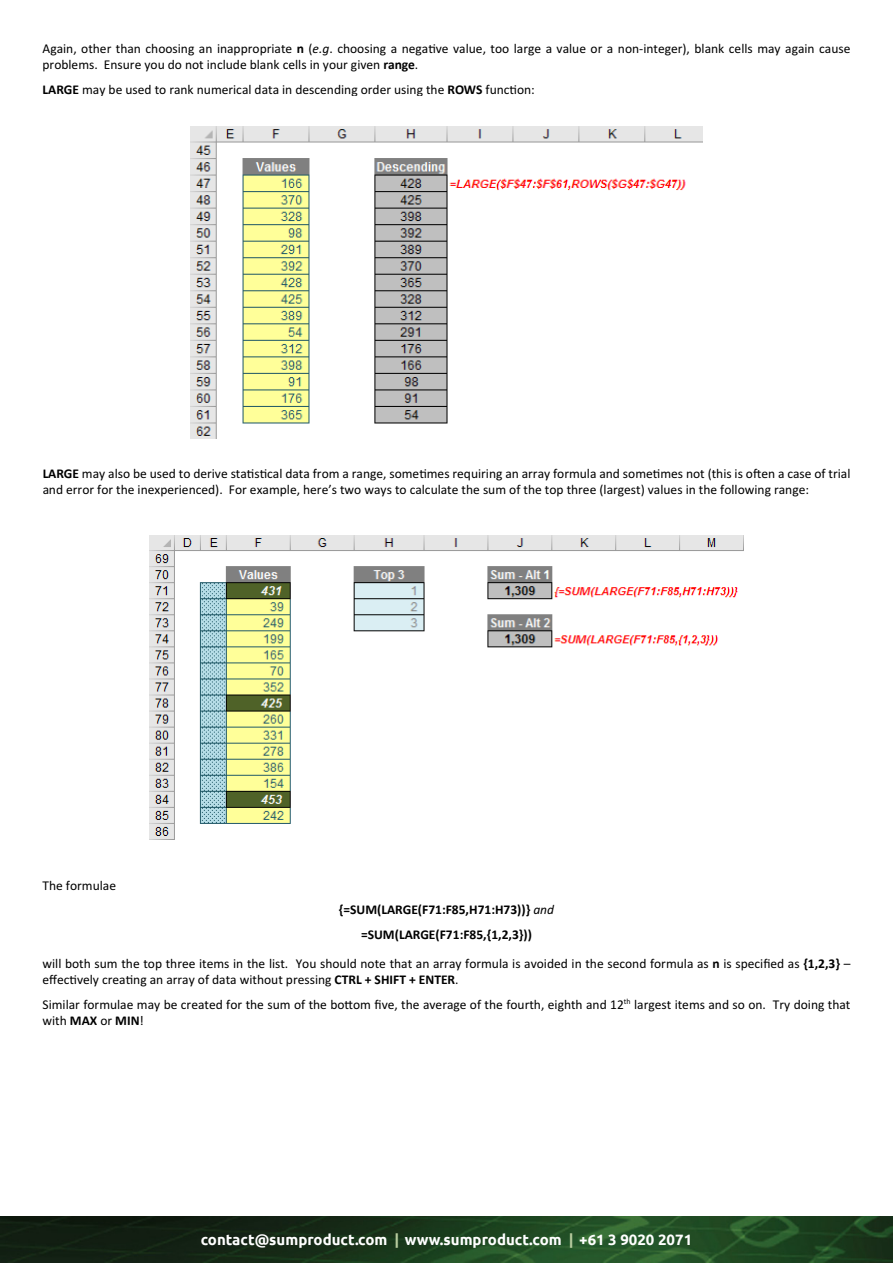
<style>
.page{position:relative;width:893px;height:1263px;background:#fff}
.page>*{position:absolute;margin:0;border:0;box-sizing:border-box;transform-origin:0 0}
.t1{font:700 15px "Ubuntu";color:#fff}
.t2{font:13.5px/16.2px "Calibri";color:#000}
.t3{font:700 13.5px/24.8px "Calibri";color:#000;text-align:center}
.s1{font-weight:700}
.s2{font-style:italic}
.s3{font-weight:400;font-style:italic}
.s4{color:#b7cb9e}
</style>
<div class="page">
<img style="left:0;top:1217px;width:893px;height:46px">
<img style="left:190px;top:127px;width:513px;height:312px">
<img style="left:149px;top:536px;width:595px;height:303px">
<p class="t2" style="left:43px;top:40px;width:809px">Again, other than choosing an inappropriate <span class="s1">n</span> (<span class="s2">e.g</span>. choosing a negative value, too large a value or a non-integer), blank cells may again cause problems. Ensure you do not include blank cells in your given <span class="s1">range</span>.</p>
<p class="t2" style="left:43px;top:81px;width:494px"><span class="s1">LARGE</span> may be used to rank numerical data in descending order using the <span class="s1">ROWS</span> function:</p>
<p class="t2" style="left:43px;top:465px;width:809px"><span class="s1">LARGE</span> may also be used to derive statistical data from a range, sometimes requiring an array formula and sometimes not (this is often a case of trial and error for the inexperienced). For example, here’s two ways to calculate the sum of the top three (largest) values in the following range:</p>
<p class="t2" style="left:43px;top:877px;width:75px">The formulae</p>
<p class="t3" style="left:339px;top:897px;width:217px">{=SUM(LARGE(F71:F85,H71:H73))} <span class="s3">and </span>=SUM(LARGE(F71:F85,{1,2,3}))</p>
<p class="t2" style="left:43px;top:955px;width:809px">will both sum the top three items in the list. You should note that an array formula is avoided in the second formula as <span class="s1">n</span> is specified as <span class="s1">{1,2,3}</span> – effectively creating an array of data without pressing <span class="s1">CTRL + SHIFT + ENTER</span>.</p>
<p class="t2" style="left:43px;top:996px;width:809px">Similar formulae may be created for the sum of the bottom five, the average of the fourth, eighth and 12<sup>th</sup> largest items and so on. Try doing that with <span class="s1">MAX</span> or <span class="s1">MIN</span>!</p>
<p class="t1" style="left:201px;top:1231px;width:493px">contact@sumproduct.com <span class="s4">|</span> www.sumproduct.com <span class="s4">|</span> +61 3 9020 2071</p>
</div>
